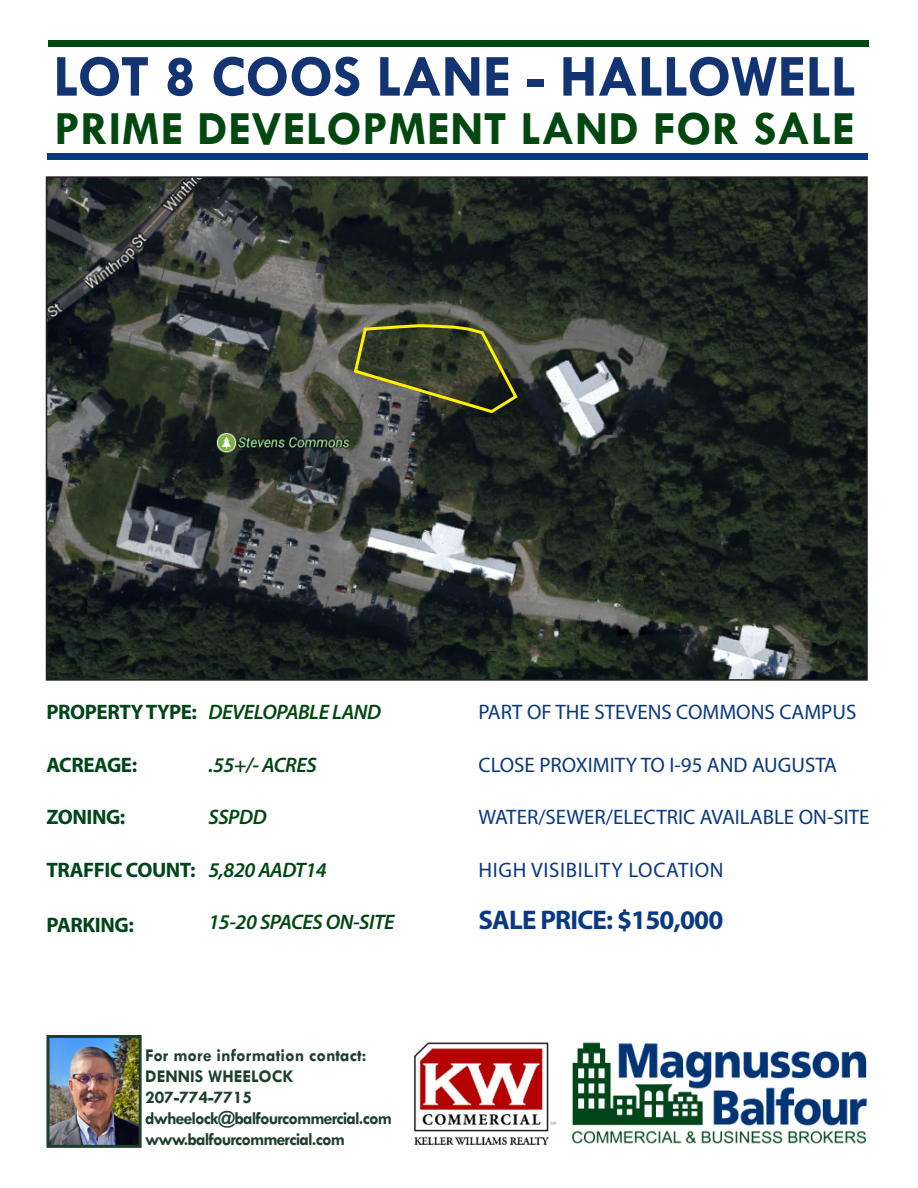
<style>
.page{position:relative;width:918px;height:1188px;background:#fff}
.page>*{position:absolute;margin:0;border:0;box-sizing:border-box;transform-origin:0 0}
.t1{font:700 60px "Tw Cen";letter-spacing:-.01em;color:#133473}
.t2{font:700 48px "Tw Cen";letter-spacing:.01em;color:#004710}
.t3{font:700 27px "Myriad Pro";letter-spacing:-.03em;color:#083981}
.t4{font:21px "Myriad Pro";color:#083981}
.t5{font:italic 600 21px "Myriad Pro";letter-spacing:-.02em;color:#004710}
.t6{font:700 21px "Myriad Pro";letter-spacing:-.02em;color:#00461a}
.t7{font:21px "Myriad Pro";letter-spacing:.03em;color:#083981}
.t8{font:700 18px "Tw Cen";letter-spacing:-.05em;color:#1d3f2c}
.t9{font:700 18px "Tw Cen";color:#1d3f2c}
</style>
<div class="page">
<div style="left:47px;top:154px;width:821px;height:6px;background:#083981"></div>
<div style="left:48px;top:40px;width:820px;height:6px;background:#004710"></div>
<img style="left:49px;top:179px;width:816px;height:499px">
<img style="left:50px;top:1039px;width:88px;height:105px">
<div style="left:46px;top:1035px;width:96px;height:113px;border:3px solid #1d3f2c"></div>
<img style="left:572px;top:1042px;width:295px;height:102px">
<img style="left:414px;top:1042px;width:142px;height:103px">
<svg style="left:352px;top:323px;width:168px;height:92px;background:#4b4e32"></svg>
<p class="t1" style="left:53px;top:41px;width:805px">LOT 8 COOS LANE - HALLOWELL</p>
<p class="t2" style="left:54px;top:100px;width:802px">PRIME DEVELOPMENT LAND FOR SALE</p>
<p class="t6" style="left:46px;top:698px;width:152px">PROPERTY TYPE:</p>
<p class="t6" style="left:46px;top:751px;width:92px">ACREAGE:</p>
<p class="t6" style="left:46px;top:803px;width:80px">ZONING:</p>
<p class="t6" style="left:46px;top:856px;width:151px">TRAFFIC COUNT:</p>
<p class="t6" style="left:46px;top:911px;width:89px">PARKING:</p>
<p class="t5" style="left:208px;top:699px;width:174px">DEVELOPABLE LAND</p>
<p class="t5" style="left:208px;top:751px;width:110px">.55+/- ACRES</p>
<p class="t5" style="left:208px;top:804px;width:60px">SSPDD</p>
<p class="t5" style="left:208px;top:856px;width:120px">5,820 AADT14</p>
<p class="t5" style="left:208px;top:909px;width:188px">15-20 SPACES ON-SITE</p>
<p class="t9" style="left:145px;top:1045px;width:223px">For more information contact:</p>
<p class="t9" style="left:145px;top:1066px;width:150px">DENNIS WHEELOCK</p>
<p class="t9" style="left:145px;top:1087px;width:108px">207-774-7715</p>
<p class="t8" style="left:145px;top:1108px;width:248px">dwheelock@balfourcommercial.com</p>
<p class="t8" style="left:145px;top:1129px;width:201px">www.balfourcommercial.com</p>
<p class="t4" style="left:478px;top:699px;width:379px">PART OF THE STEVENS COMMONS CAMPUS</p>
<p class="t4" style="left:478px;top:752px;width:360px">CLOSE PROXIMITY TO I-95 AND AUGUSTA</p>
<p class="t4" style="left:478px;top:804px;width:393px">WATER/SEWER/ELECTRIC AVAILABLE ON-SITE</p>
<p class="t7" style="left:478px;top:857px;width:247px">HIGH VISIBILITY LOCATION</p>
<p class="t3" style="left:478px;top:902px;width:246px">SALE PRICE: $150,000</p>
</div>
